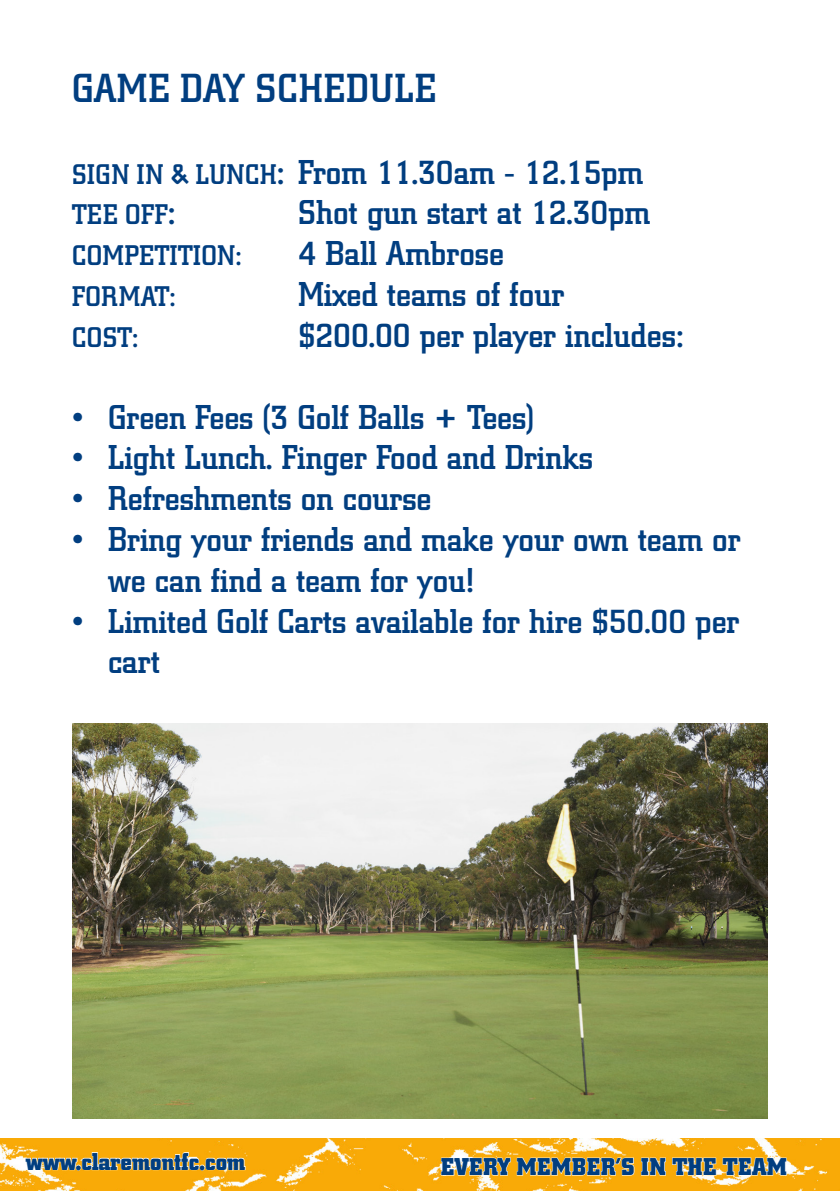
<style>
.page{position:relative;width:840px;height:1191px;background:#fff}
.page>*{position:absolute;margin:0;border:0;box-sizing:border-box;transform-origin:0 0}
.Paragraph_Style_1{font:500 40px "City";letter-spacing:.02em;color:#013e80}
.Paragraph_Style_1-2{font:500 34px/40.8px "City";color:#013e80}
.Paragraph_Style_1-3{font:500 28px "City";letter-spacing:.02em;color:#013e80}
.t1{font:700 24px "City";letter-spacing:.04em;color:#013e80}
.t2{font:700 24px "City";color:#013e80}
.s1{font-size:28px}
.s2{font-size:34px}
</style>
<div class="page">
<img style="left:72px;top:723px;width:695px;height:396px">
<img style="left:0;top:1138px;width:839px;height:53px">
<svg style="left:25px;top:1151px;width:221px;height:19px;background:#fac351"></svg>
<svg style="left:440px;top:1157px;width:194px;height:19px;background:#fac963"></svg>
<svg style="left:640px;top:1157px;width:146px;height:19px"></svg>
<p class="Paragraph_Style_1" style="left:72px;top:66px;width:365px">GAME DAY SCHEDULE</p>
<p class="Paragraph_Style_1-2" style="left:72px;top:151px;width:572px"><span class="s1">SIGN IN &amp; LUNCH</span>: From 11.30am - 12.15pm</p>
<p class="Paragraph_Style_1-3" style="left:72px;top:199px;width:104px">TEE OFF<span class="s2">:</span></p>
<p class="Paragraph_Style_1-2" style="left:298px;top:192px;width:353px">Shot gun start at 12.30pm</p>
<p class="Paragraph_Style_1-3" style="left:72px;top:240px;width:170px">COMPETITION:</p>
<p class="Paragraph_Style_1-2" style="left:298px;top:233px;width:207px">4 Ball Ambrose</p>
<p class="Paragraph_Style_1-3" style="left:72px;top:281px;width:105px">FORMAT:</p>
<p class="Paragraph_Style_1-2" style="left:298px;top:274px;width:267px">Mixed teams of four</p>
<p class="Paragraph_Style_1-3" style="left:72px;top:321px;width:67px">COST:</p>
<p class="Paragraph_Style_1-2" style="left:298px;top:315px;width:386px">$200.00 per player includes:</p>
<p class="Paragraph_Style_1-2" style="left:72px;top:396px;width:463px">• Green Fees (3 Golf Balls + Tees)</p>
<p class="Paragraph_Style_1-2" style="left:72px;top:437px;width:522px">• Light Lunch. Finger Food and Drinks</p>
<p class="Paragraph_Style_1-2" style="left:72px;top:478px;width:360px">• Refreshments on course</p>
<p class="Paragraph_Style_1-2" style="left:108px;top:519px;width:633px;text-indent:-36px">• Bring your friends and make your own team or we can find a team for you!</p>
<p class="Paragraph_Style_1-2" style="left:108px;top:600px;width:632px;text-indent:-36px">• Limited Golf Carts available for hire $50.00 per cart</p>
<p class="t2" style="left:26px;top:1147px;width:221px">www.claremontfc.com</p>
<p class="t1" style="left:441px;top:1152px;width:346px">EVERY MEMBER’S IN THE TEAM</p>
</div>
